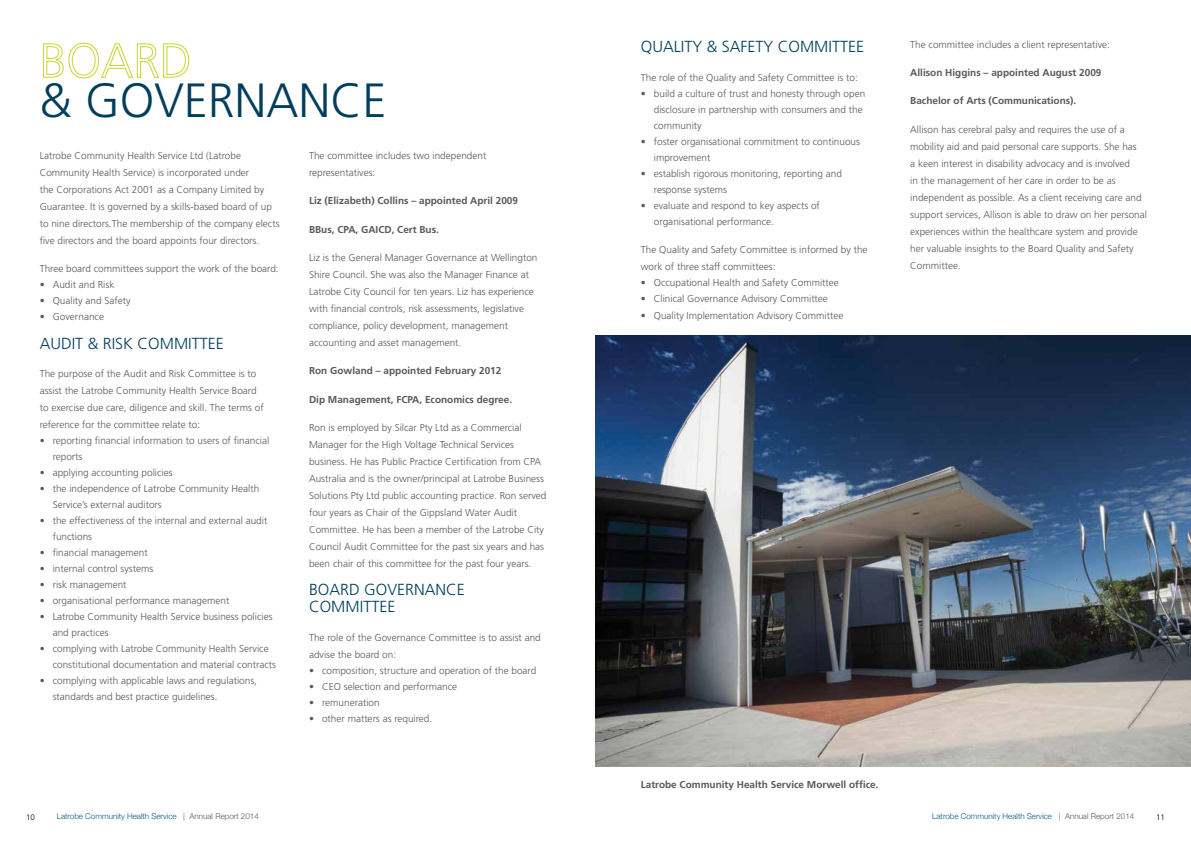
<style>
.page{position:relative;width:1191px;height:842px;background:#fff}
.page>*{position:absolute;margin:0;border:0;box-sizing:border-box;transform-origin:0 0}
.t1{font:300 48px "Frutiger";color:#003e5d}
.t2{font:300 16px/17px "Frutiger";color:#003e5d}
.t3{font:300 10px/17px "Frutiger";color:#58595b}
.t4{font:700 10px "Frutiger";color:#58595b}
.t5{font:300 8px "Helvetica Neue";color:#005a7a}
.t6{font:300 8px "Frutiger";color:#000}
.s1{color:#58595b}
</style>
<div class="page">
<svg style="left:43px;top:42px;width:147px;height:37px"></svg>
<img style="left:595px;top:335px;width:596px;height:431px">
<h1 class="t1" style="left:40px;top:74px;width:348px">&amp; GOVERNANCE</h1>
<p class="t3" style="left:40px;top:147px;width:241px">Latrobe Community Health Service Ltd (Latrobe Community Health Service) is incorporated under<br>the Corporations Act 2001 as a Company Limited by Guarantee. It is governed by a skills-based board of up to nine directors.The membership of the company elects five directors and the board appoints four directors.</p>
<p class="t3" style="left:40px;top:260px;width:240px">Three board committees support the work of the board:</p>
<p class="t3" style="left:40px;top:276px;width:76px">• Audit and Risk</p>
<p class="t3" style="left:40px;top:292px;width:92px">• Quality and Safety</p>
<p class="t3" style="left:40px;top:308px;width:66px">• Governance</p>
<h2 class="t2" style="left:40px;top:335px;width:186px">AUDIT &amp; RISK COMMITTEE</h2>
<p class="t3" style="left:40px;top:365px;width:226px">The purpose of the Audit and Risk Committee is to assist the Latrobe Community Health Service Board to exercise due care, diligence and skill. The terms of reference for the committee relate to:</p>
<p class="t3" style="left:53px;top:433px;width:218px;line-height:16px;text-indent:-13px">• reporting financial information to users of financial reports</p>
<p class="t3" style="left:40px;top:464px;width:135px">• applying accounting policies</p>
<p class="t3" style="left:53px;top:481px;width:208px;line-height:16px;text-indent:-13px">• the independence of Latrobe Community Health<br>Service’s external auditors</p>
<p class="t3" style="left:53px;top:513px;width:216px;line-height:16px;text-indent:-13px">• the effectiveness of the internal and external audit functions</p>
<p class="t3" style="left:40px;top:544px;width:110px">• financial management</p>
<p class="t3" style="left:40px;top:560px;width:115px">• internal control systems</p>
<p class="t3" style="left:40px;top:576px;width:88px">• risk management</p>
<p class="t3" style="left:40px;top:592px;width:191px">• organisational performance management</p>
<p class="t3" style="left:53px;top:609px;width:221px;line-height:16px;text-indent:-13px">• Latrobe Community Health Service business policies and practices</p>
<p class="t3" style="left:53px;top:641px;width:225px;line-height:16px;text-indent:-13px">• complying with Latrobe Community Health Service constitutional documentation and material contracts</p>
<p class="t3" style="left:53px;top:673px;width:206px;line-height:16px;text-indent:-13px">• complying with applicable laws and regulations, standards and best practice guidelines.</p>
<p class="t3" style="left:309px;top:147px;width:179px">The committee includes two independent representatives:</p>
<p class="t4" style="left:309px;top:195px;width:210px">Liz (Elizabeth) Collins – appointed April 2009</p>
<p class="t4" style="left:309px;top:223px;width:131px">BBus, CPA, GAICD, Cert Bus.</p>
<p class="t3" style="left:309px;top:249px;width:230px">Liz is the General Manager Governance at Wellington Shire Council. She was also the Manager Finance at Latrobe City Council for ten years. Liz has experience with financial controls, risk assessments, legislative compliance, policy development, management accounting and asset management.</p>
<p class="t4" style="left:309px;top:365px;width:194px">Ron Gowland – appointed February 2012</p>
<p class="t4" style="left:309px;top:393px;width:204px">Dip Management, FCPA, Economics degree.</p>
<p class="t3" style="left:309px;top:419px;width:239px">Ron is employed by Silcar Pty Ltd as a Commercial Manager for the High Voltage Technical Services business. He has Public Practice Certification from CPA Australia and is the owner/principal at Latrobe Business Solutions Pty Ltd public accounting practice. Ron served four years as Chair of the Gippsland Water Audit Committee. He has been a member of the Latrobe City Council Audit Committee for the past six years and has been chair of this committee for the past four years.</p>
<h2 class="t2" style="left:309px;top:581px;width:157px">BOARD GOVERNANCE<br>COMMITTEE</h2>
<p class="t3" style="left:309px;top:629px;width:233px">The role of the Governance Committee is to assist and advise the board on:</p>
<p class="t3" style="left:309px;top:662px;width:229px">• composition, structure and operation of the board</p>
<p class="t3" style="left:309px;top:678px;width:150px">• CEO selection and performance</p>
<p class="t3" style="left:309px;top:694px;width:72px">• remuneration</p>
<p class="t3" style="left:309px;top:710px;width:125px">• other matters as required.</p>
<h2 class="t2" style="left:641px;top:38px;width:225px">QUALITY &amp; SAFETY COMMITTEE</h2>
<p class="t3" style="left:641px;top:69px;width:219px">The role of the Quality and Safety Committee is to:</p>
<p class="t3" style="left:654px;top:85px;width:213px;line-height:16px;text-indent:-13px">• build a culture of trust and honesty through open disclosure in partnership with consumers and the community</p>
<p class="t3" style="left:654px;top:133px;width:208px;line-height:16px;text-indent:-13px">• foster organisational commitment to continuous improvement</p>
<p class="t3" style="left:654px;top:165px;width:190px;line-height:16px;text-indent:-13px">• establish rigorous monitoring, reporting and response systems</p>
<p class="t3" style="left:654px;top:197px;width:167px;line-height:16px;text-indent:-13px">• evaluate and respond to key aspects of organisational performance.</p>
<p class="t3" style="left:641px;top:241px;width:228px">The Quality and Safety Committee is informed by the work of three staff committees:</p>
<p class="t3" style="left:641px;top:274px;width:199px">• Occupational Health and Safety Committee</p>
<p class="t3" style="left:641px;top:290px;width:189px">• Clinical Governance Advisory Committee</p>
<p class="t3" style="left:641px;top:307px;width:204px">• Quality Implementation Advisory Committee</p>
<p class="t3" style="left:910px;top:36px;width:201px">The committee includes a client representative:</p>
<p class="t4" style="left:910px;top:67px;width:193px">Allison Higgins – appointed August 2009</p>
<p class="t4" style="left:910px;top:95px;width:168px">Bachelor of Arts (Communications).</p>
<p class="t3" style="left:910px;top:121px;width:238px">Allison has cerebral palsy and requires the use of a mobility aid and paid personal care supports. She has<br>a keen interest in disability advocacy and is involved<br>in the management of her care in order to be as independent as possible. As a client receiving care and support services, Allison is able to draw on her personal experiences within the healthcare system and provide her valuable insights to the Board Quality and Safety Committee.</p>
<p class="t4" style="left:641px;top:779px;width:239px">Latrobe Community Health Service Morwell office.</p>
<p class="t6" style="left:26px;top:812px;width:10px">10</p>
<p class="t5" style="left:57px;top:810px;width:203px">Latrobe Community Health Service <span class="s1">| Annual Report 2014</span></p>
<p class="t5" style="left:932px;top:810px;width:203px">Latrobe Community Health Service <span class="s1">| Annual Report 2014</span></p>
<p class="t6" style="left:1156px;top:812px;width:10px">11</p>
</div>
